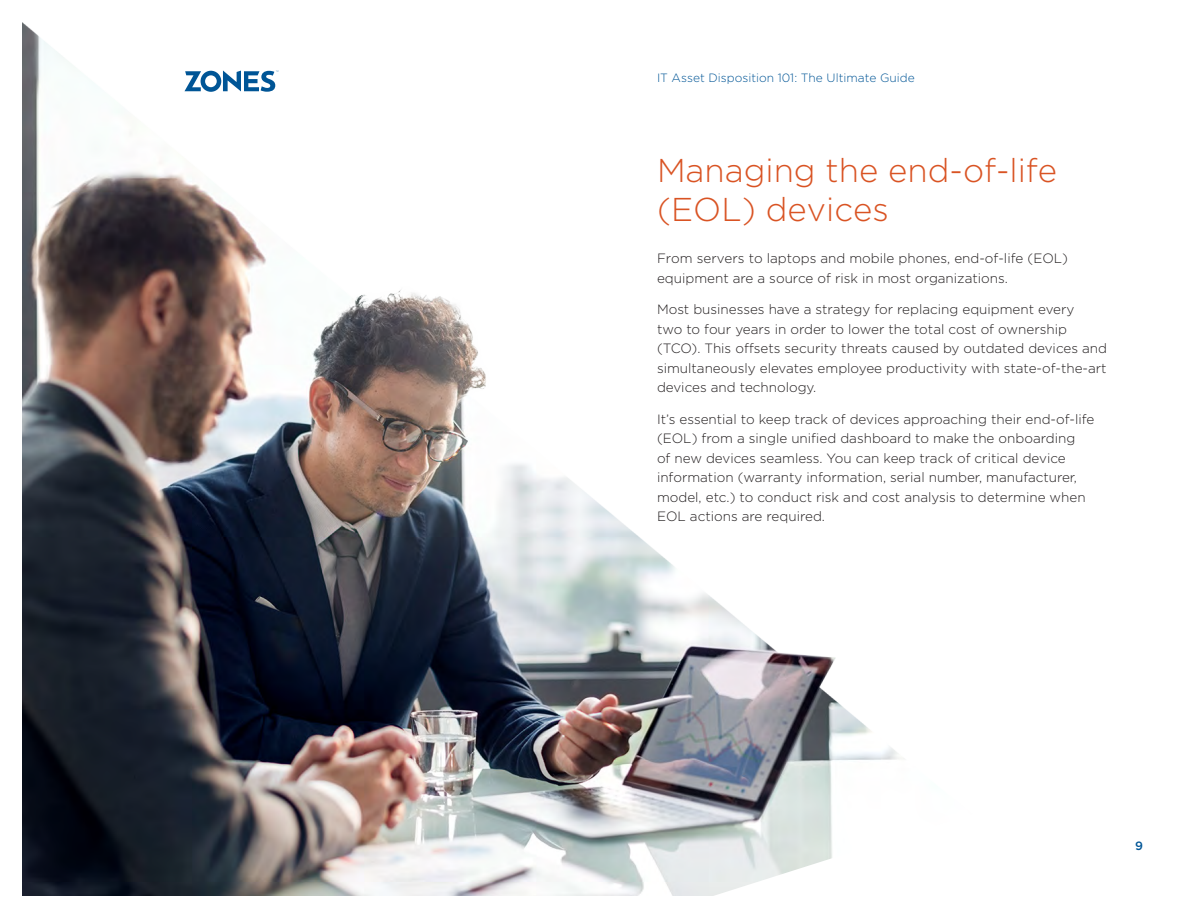
<style>
.page{position:relative;width:1188px;height:918px;background:#fff}
.page>*{position:absolute;margin:0;border:0;box-sizing:border-box;transform-origin:0 0}
.Page_Subheader{font:300 33px/39.6px "Gotham";color:#d95323}
.Page_Subheader-2{font:300 13.5px/19.5px "Gotham";color:#231f20}
.Page_Subheader-3{font:300 12px "Gotham";color:#005596}
.t1{font:500 12px "Gotham";color:#005596}
</style>
<div class="page">
<img style="left:22px;top:23px;width:850px;height:873px">
<svg style="left:184px;top:71px;width:94px;height:21px"></svg>
<svg style="left:644px;top:746px;width:260px;height:150px"></svg>
<p class="Page_Subheader-3" style="left:657px;top:70px;width:259px">IT Asset Disposition 101: The Ultimate Guide</p>
<p class="Page_Subheader" style="left:657px;top:149px;width:402px">Managing the end-of-life (EOL) devices</p>
<p class="Page_Subheader-2" style="left:657px;top:248px;width:413px">From servers to laptops and mobile phones, end-of-life (EOL) equipment are a source of risk in most organizations.</p>
<p class="Page_Subheader-2" style="left:657px;top:299px;width:452px">Most businesses have a strategy for replacing equipment every<br>two to four years in order to lower the total cost of ownership (TCO). This offsets security threats caused by outdated devices and simultaneously elevates employee productivity with state-of-the-art devices and technology.</p>
<p class="Page_Subheader-2" style="left:657px;top:409px;width:439px">It’s essential to keep track of devices approaching their end-of-life (EOL) from a single unified dashboard to make the onboarding<br>of new devices seamless. You can keep track of critical device information (warranty information, serial number, manufacturer, model, etc.) to conduct risk and cost analysis to determine when EOL actions are required.</p>
<p class="t1" style="left:1135px;top:838px;width:9px">9</p>
</div>
